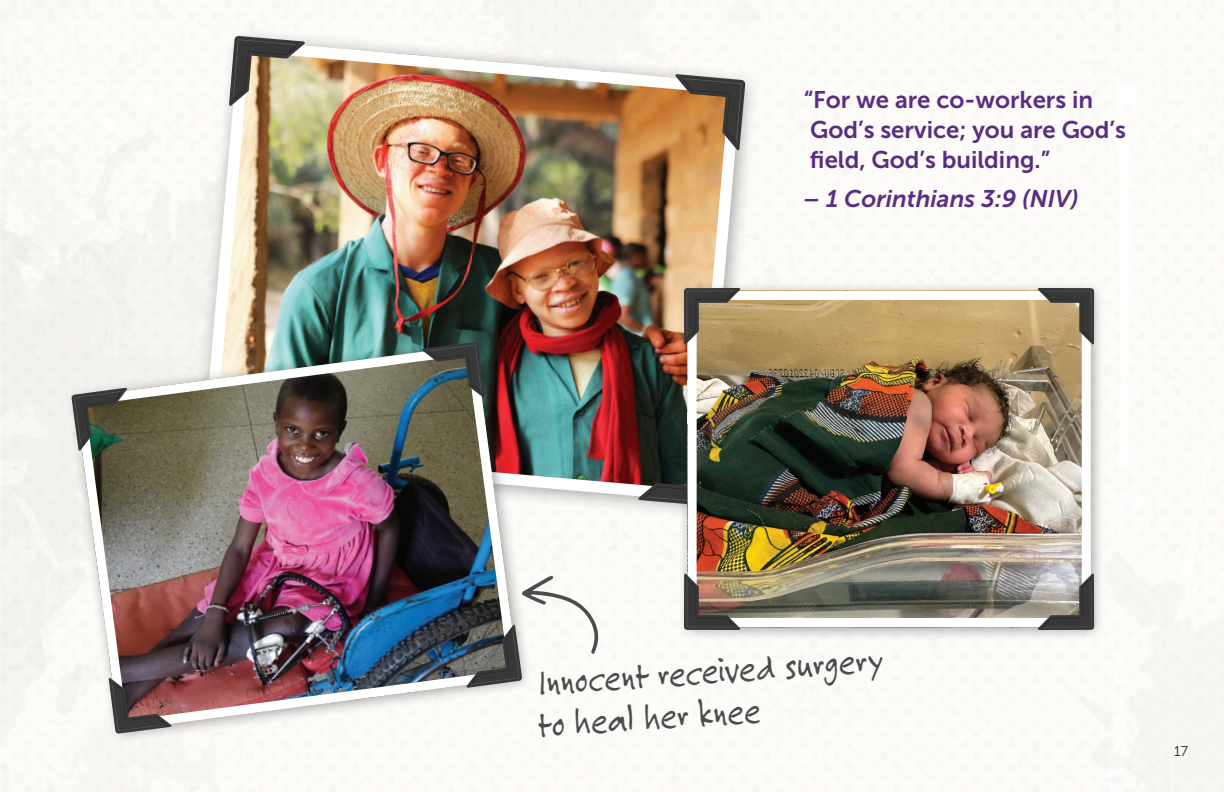
<style>
.page{position:relative;width:1224px;height:792px;background:#fff}
.page>*{position:absolute;margin:0;border:0;box-sizing:border-box;transform-origin:0 0}
.t1{font:40px/42px "Felt Tip Roman";color:#4b4c4d;scale:.8 1}
.t2{font:24px/30px "Museo Sans 700";color:#592d83}
.t3{font:italic 24px "Museo Sans 700";color:#592d83}
.t4{font:14px "Museo Sans 300";color:#231f20}
</style>
<div class="page">
<div style="left:0;top:116px;width:625px;height:642px;background:#f7f6f3"></div>
<svg style="left:55px;top:661px;width:11px;height:55px"></svg>
<svg style="left:13px;top:464px;width:9px;height:5px"></svg>
<svg style="left:84px;top:125px;width:71px;height:96px"></svg>
<div style="left:191px;top:28px;width:568px;height:491px;background:#fbfaf7"></div>
<img style="left:196px;top:34px;width:551px;height:474px">
<svg style="left:675px;top:74px;width:70px;height:77px;background:#997651"></svg>
<svg style="left:638px;top:435px;width:39px;height:71px;background:#353632"></svg>
<svg style="left:229px;top:36px;width:77px;height:77px;background:#9f967f"></svg>
<div style="left:66px;top:335px;width:467px;height:409px;background:#231f20;opacity:.4"></div>
<img style="left:70px;top:340px;width:454px;height:396px">
<svg style="left:422px;top:342px;width:63px;height:56px;background:#48534f"></svg>
<svg style="left:466px;top:576px;width:135px;height:112px"></svg>
<svg style="left:71px;top:388px;width:57px;height:63px;background:#596052"></svg>
<svg style="left:109px;top:677px;width:63px;height:57px;background:#70595b"></svg>
<div style="left:677px;top:281px;width:429px;height:360px;background:#231f20;opacity:.4"></div>
<img style="left:698px;top:301px;width:383px;height:316px">
<div style="left:688px;top:291px;width:403px;height:336px;border:9px solid #fff"></div>
<svg style="left:1037px;top:288px;width:57px;height:57px;background:#8e7d61"></svg>
<svg style="left:1037px;top:573px;width:57px;height:57px;background:#898784"></svg>
<svg style="left:684px;top:288px;width:57px;height:57px;background:#87775a"></svg>
<svg style="left:684px;top:573px;width:57px;height:57px;background:#796759"></svg>
<p class="t2" style="left:804px;top:85px;width:324px">“For we are co-workers in<br>God’s service; you are God’s field, God’s building.”</p>
<p class="t3" style="left:803px;top:185px;width:277px">– 1 Corinthians 3:9 (NIV)</p>
<p class="t1" style="left:533px;top:662px;width:437px;rotate:-4deg">Innocent received surgery to heal her knee</p>
<p class="t4" style="left:1174px;top:744px;width:15px">17</p>
</div>
